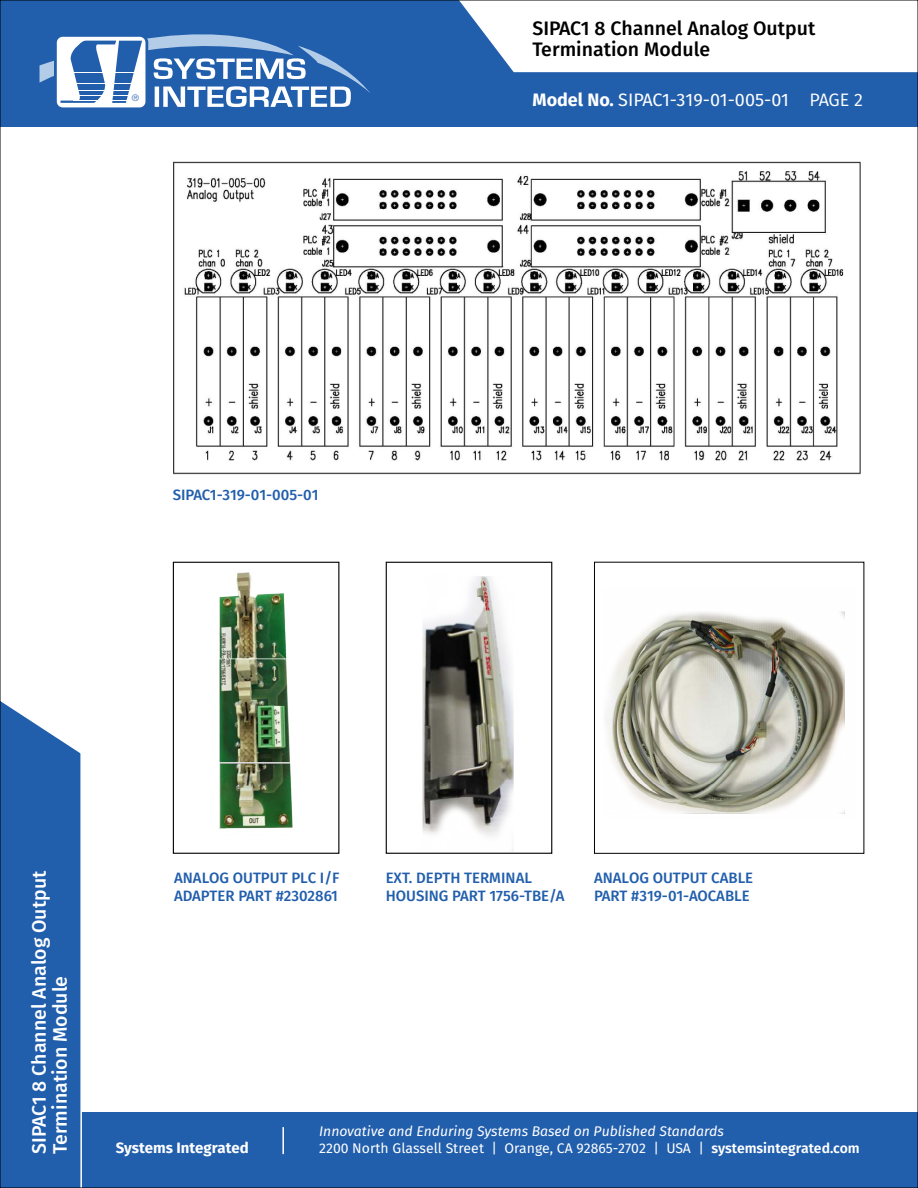
<style>
.page{position:relative;width:918px;height:1188px;background:#fff}
.page>*{position:absolute;margin:0;border:0;box-sizing:border-box;transform-origin:0 0}
.t1{font:500 19.5px/21px "Fira Sans";color:#000}
.t2{font:500 19.5px/21px "Fira Sans";color:#fff}
.t3{font:18px "Fira Sans";color:#fff}
.t4{font:18px "Fira Sans";color:#fff}
.t5{font:500 15px/18px "Fira Sans";color:#215eac}
.t6{font:700 15px "Fira Sans";color:#fff}
.t7{font:13.95px "Fira Sans";color:#fff}
.t8{font:italic 13.95px "Fira Sans";color:#fff}
.t9{font:300 9px "Helvetica";color:#215eac}
.s1{font-weight:700}
.s2{font-weight:600}
</style>
<div class="page">
<div style="left:0;top:0;width:918px;height:127px;background:#215eac"></div>
<div style="left:0;top:1113px;width:918px;height:75px;background:#215eac"></div>
<hr style="left:282px;top:1127px;width:2px;height:27px;background:#fff">
<div style="left:460px;top:2px;width:456px;height:70px;background:#fff"></div>
<div style="left:2px;top:702px;width:81px;height:484px;background:#215eac"></div>
<img style="left:173px;top:161px;width:688px;height:314px">
<img style="left:605px;top:611px;width:240px;height:203px">
<div style="left:594px;top:562px;width:270px;height:292px;border:1px solid #000"></div>
<img style="left:422px;top:576px;width:92px;height:260px">
<div style="left:386px;top:562px;width:166px;height:292px;border:1px solid #000"></div>
<img style="left:219px;top:572px;width:74px;height:257px">
<div style="left:173px;top:562px;width:166px;height:292px;border:1px solid #000"></div>
<div style="left:54px;top:34px;width:94px;height:76px;border:3px solid #215eac;border-radius:7px"></div>
<svg style="left:40px;top:34px;width:330px;height:73px"></svg>
<p class="t9" style="left:132px;top:90px;width:9px">®</p>
<h1 class="t1" style="left:532px;top:17px;width:284px">SIPAC1 8 Channel Analog Output<br>Termination Module</h1>
<p class="t3" style="left:532px;top:87px;width:258px"><span class="s1">Model No.</span> SIPAC1-319-01-005-01</p>
<p class="t4" style="left:810px;top:87px;width:55px">PAGE 2</p>
<p class="t5" style="left:173px;top:486px;width:147px">SIPAC1-319-01-005-01</p>
<h1 class="t2" style="left:29px;top:1154px;width:284px;rotate:-90deg">SIPAC1 8 Channel Analog Output<br>Termination Module</h1>
<p class="t5" style="left:174px;top:869px;width:167px">ANALOG OUTPUT PLC I/F<br>ADAPTER PART #2302861</p>
<p class="t5" style="left:386px;top:869px;width:180px">EXT. DEPTH TERMINAL<br>HOUSING PART 1756-TBE/A</p>
<p class="t5" style="left:594px;top:869px;width:161px">ANALOG OUTPUT CABLE<br>PART #319-01-AOCABLE</p>
<p class="t8" style="left:319px;top:1122px;width:406px">Innovative and Enduring Systems Based on Published Standards</p>
<p class="t6" style="left:116px;top:1137px;width:134px">Systems Integrated</p>
<p class="t7" style="left:319px;top:1138px;width:542px">2200 North Glassell Street | Orange, CA 92865-2702 | USA | <span class="s2">systemsintegrated.com</span></p>
</div>
